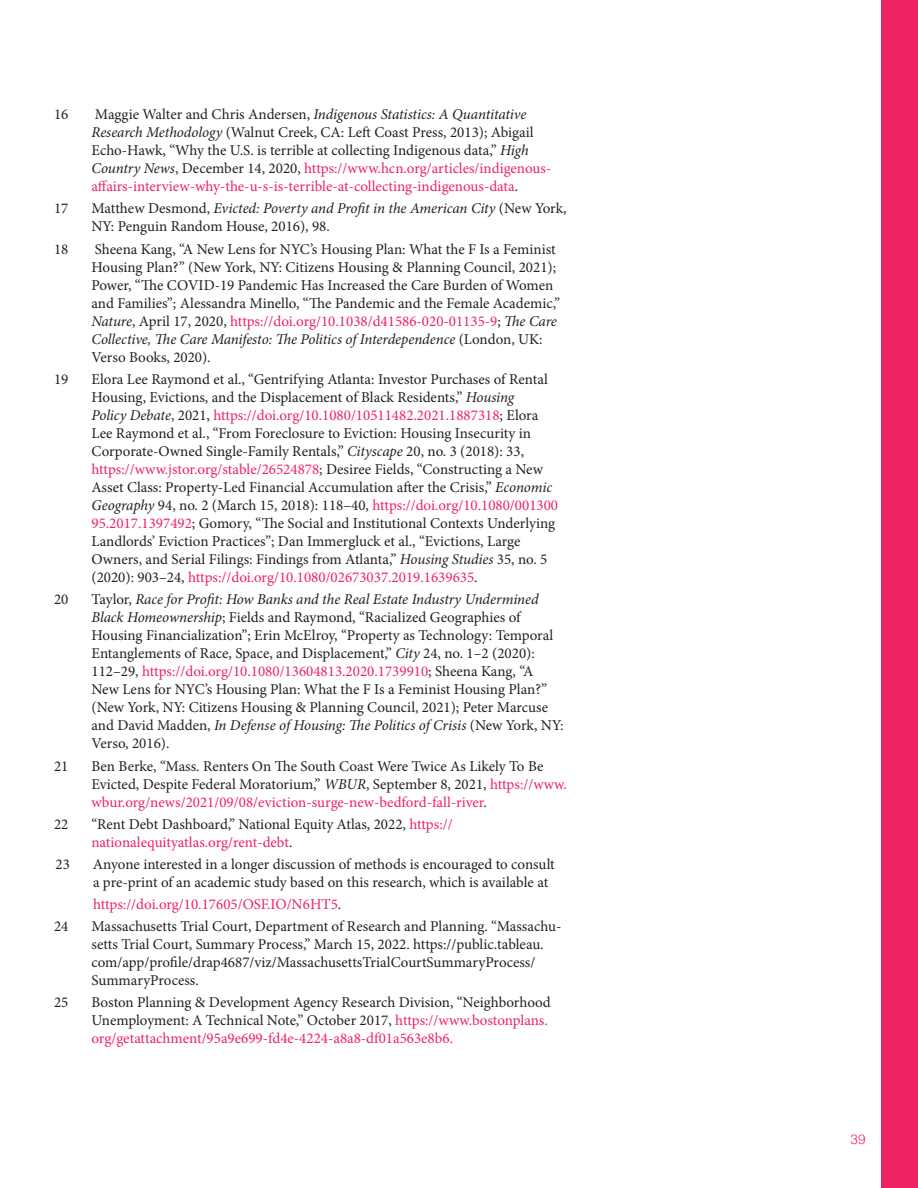
<style>
.page{position:relative;width:918px;height:1188px;background:#fff}
.page>*{position:absolute;margin:0;border:0;box-sizing:border-box;transform-origin:0 0}
.Endnote{font:15px/18px "Minion Pro";color:#231f20}
.t1{font:15px "Minion Pro";color:#ee2263}
.t2{font:300 13.5px "Helvetica";color:#ee2263}
.s1{font-style:italic}
.s2{color:#ee2263}
.s3{color:#231f20}
</style>
<div class="page">
<div style="left:881px;top:0;width:37px;height:1188px;background:#ee2263"></div>
<p class="Endnote" style="left:54px;top:105px;width:16px">16</p>
<p class="Endnote" style="left:92px;top:105px;width:461px">Maggie Walter and Chris Andersen, <span class="s1">Indigenous Statistics: A Quantitative Research Methodology</span> (Walnut Creek, CA: Left Coast Press, 2013); Abigail Echo-Hawk, “Why the U.S. is terrible at collecting Indigenous data,” <span class="s1">High Country News</span>, December 14, 2020, <span class="s2">https://www.hcn.org/articles/indigenous&shy;affairs-interview-why-the-u-s-is-terrible-at-collecting-indigenous-data</span>.</p>
<p class="Endnote" style="left:54px;top:200px;width:16px">17</p>
<p class="Endnote" style="left:91px;top:200px;width:477px">Matthew Desmond, <span class="s1">Evicted: Poverty and Profit in the American City</span> (New York,<br>NY: Penguin Random House, 2016), 98.</p>
<p class="Endnote" style="left:54px;top:240px;width:16px">18</p>
<p class="Endnote" style="left:92px;top:240px;width:470px">Sheena Kang, “A New Lens for NYC’s Housing Plan: What the F Is a Feminist Housing Plan?” (New York, NY: Citizens Housing &amp; Planning Council, 2021); Power, “The COVID-19 Pandemic Has Increased the Care Burden of Women and Families”; Alessandra Minello, “The Pandemic and the Female Academic,” <span class="s1">Nature</span>, April 17, 2020, <span class="s2">https://doi.org/10.1038/d41586-020-01135-9</span>; <span class="s1">The Care Collective, The Care Manifesto: The Politics of Interdependence</span> (London, UK:<br>Verso Books, 2020).</p>
<p class="Endnote" style="left:54px;top:370px;width:16px">19</p>
<p class="Endnote" style="left:91px;top:370px;width:468px">Elora Lee Raymond et al., “Gentrifying Atlanta: Investor Purchases of Rental Housing, Evictions, and the Displacement of Black Residents,” <span class="s1">Housing<br>Policy Debate</span>, 2021, <span class="s2">https://doi.org/10.1080/10511482.2021.1887318</span>; Elora Lee Raymond et al., “From Foreclosure to Eviction: Housing Insecurity in Corporate-Owned Single-Family Rentals,” <span class="s1">Cityscape</span> 20, no. 3 (2018): 33, <span class="s2">https://www.jstor.org/stable/26524878</span>; Desiree Fields, “Constructing a New Asset Class: Property-Led Financial Accumulation after the Crisis,” <span class="s1">Economic Geography</span> 94, no. 2 (March 15, 2018): 118–40, <span class="s2">https://doi.org/10.1080/001300<br>95.2017.1397492</span>; Gomory, “The Social and Institutional Contexts Underlying Landlords’ Eviction Practices”; Dan Immergluck et al., “Evictions, Large Owners, and Serial Filings: Findings from Atlanta,” <span class="s1">Housing Studies</span> 35, no. 5 (2020): 903–24, <span class="s2">https://doi.org/10.1080/02673037.2019.1639635</span>.</p>
<p class="Endnote" style="left:54px;top:590px;width:16px">20</p>
<p class="Endnote" style="left:91px;top:590px;width:474px">Taylor, <span class="s1">Race for Profit: How Banks and the Real Estate Industry Undermined Black Homeownership</span>; Fields and Raymond, “Racialized Geographies of Housing Financialization”; Erin McElroy, “Property as Technology: Temporal Entanglements of Race, Space, and Displacement,” <span class="s1">City</span> 24, no. 1–2 (2020):<br>112–29, <span class="s2">https://doi.org/10.1080/13604813.2020.1739910</span>; Sheena Kang, “A New Lens for NYC’s Housing Plan: What the F Is a Feminist Housing Plan?” (New York, NY: Citizens Housing &amp; Planning Council, 2021); Peter Marcuse and David Madden, <span class="s1">In Defense of Housing: The Politics of Crisis</span> (New York, NY:<br>Verso, 2016).</p>
<p class="Endnote" style="left:54px;top:757px;width:16px">21</p>
<p class="Endnote" style="left:91px;top:757px;width:477px">Ben Berke, “Mass. Renters On The South Coast Were Twice As Likely To Be<br>Evicted, Despite Federal Moratorium,” <span class="s1">WBUR</span>, September 8, 2021, <span class="s2">https://www. wbur.org/news/2021/09/08/eviction-surge-new-bedford-fall-river</span>.</p>
<p class="Endnote" style="left:54px;top:815px;width:16px">22</p>
<p class="Endnote" style="left:91px;top:815px;width:363px">“Rent Debt Dashboard,” National Equity Atlas, 2022, <span class="s2">https:// nationalequityatlas.org/rent-debt</span>.</p>
<p class="Endnote" style="left:56px;top:855px;width:16px">23</p>
<p class="Endnote" style="left:93px;top:855px;width:463px">Anyone interested in a longer discussion of methods is encouraged to consult a pre-print of an academic study based on this research, which is available at</p>
<p class="t1" style="left:93px;top:894px;width:250px">https://doi.org/10.17605/OSF.IO/N6HT5<span class="s3">.</span></p>
<p class="Endnote" style="left:54px;top:917px;width:16px">24</p>
<p class="Endnote" style="left:91px;top:917px;width:471px">Massachusetts Trial Court, Department of Research and Planning. “Massachu&shy;setts Trial Court, Summary Process,” March 15, 2022. https://public.tableau. com/app/profile/drap4687/viz/MassachusettsTrialCourtSummaryProcess/ SummaryProcess.</p>
<p class="Endnote" style="left:54px;top:994px;width:16px">25</p>
<p class="Endnote" style="left:91px;top:994px;width:461px">Boston Planning &amp; Development Agency Research Division, “Neighborhood<br>Unemployment: A Technical Note,” October 2017, <span class="s2">https://www.bostonplans. org/getattachment/95a9e699-fd4e-4224-a8a8-df01a563e8b6.</span></p>
<p class="t2" style="left:850px;top:1127px;width:17px">39</p>
</div>
